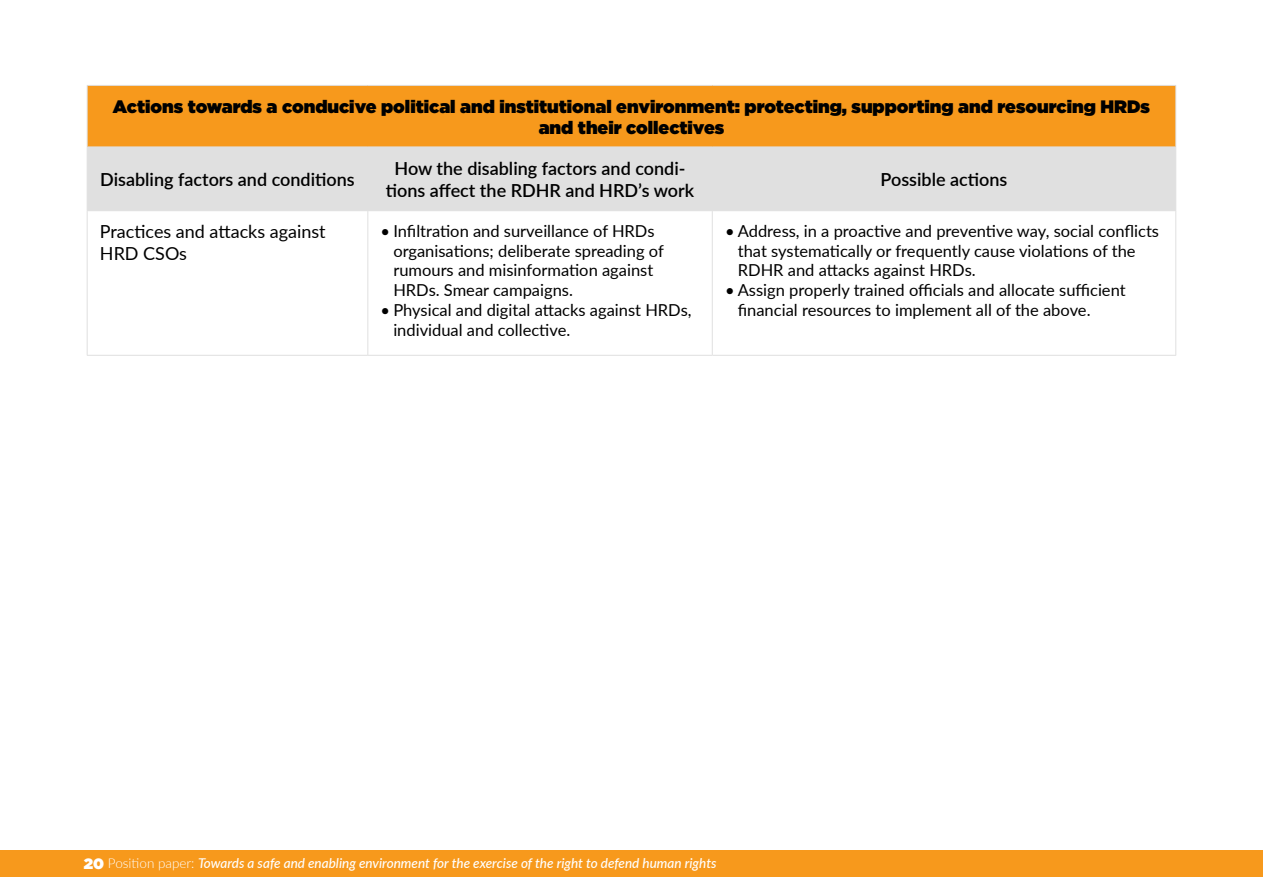
<style>
.page{position:relative;width:1263px;height:893px;background:#fff}
.page>*{position:absolute;margin:0;border:0;box-sizing:border-box;transform-origin:0 0}
.t1{font:900 18px/21.6px "Gotham";color:#000;text-align:center}
.t2{font:600 18px/21.6px "Lato";color:#000;text-align:center}
.t3{font:18px/21.6px "Lato";color:#000}
.t4{font:16.5px/19.8px "Lato";color:#000}
.t5{font:italic 500 13.5px "Lato";color:#fff}
.s1{font-family:"Gotham";font-weight:900;font-style:normal;font-size:15px}
.s2{font-weight:300;font-style:normal}
</style>
<div class="page">
<div style="left:0;top:851px;width:1263px;height:26px;background:#f7991c"></div>
<div style="left:87px;top:85px;width:1089px;height:62px;background:#f7991c"></div>
<div style="left:88px;top:148px;width:1087px;height:62px;background:#e0e0e0"></div>
<hr style="left:87px;top:85px;width:281px;height:1px;background:#e0e0e0">
<hr style="left:87px;top:86px;width:1px;height:61px;background:#e0e0e0">
<hr style="left:368px;top:85px;width:344px;height:1px;background:#e0e0e0">
<hr style="left:712px;top:85px;width:464px;height:1px;background:#e0e0e0">
<hr style="left:1175px;top:86px;width:1px;height:61px;background:#e0e0e0">
<hr style="left:87px;top:147px;width:281px;height:1px;background:#e0e0e0">
<hr style="left:87px;top:147px;width:1px;height:63px;background:#e0e0e0">
<hr style="left:368px;top:147px;width:344px;height:1px;background:#e0e0e0">
<hr style="left:367px;top:147px;width:1px;height:63px;background:#e0e0e0">
<hr style="left:712px;top:147px;width:464px;height:1px;background:#e0e0e0">
<hr style="left:712px;top:147px;width:1px;height:63px;background:#e0e0e0">
<hr style="left:1175px;top:147px;width:1px;height:63px;background:#e0e0e0">
<hr style="left:87px;top:210px;width:281px;height:1px;background:#e0e0e0">
<hr style="left:87px;top:211px;width:1px;height:144px;background:#e0e0e0">
<hr style="left:368px;top:210px;width:344px;height:1px;background:#e0e0e0">
<hr style="left:367px;top:211px;width:1px;height:144px;background:#e0e0e0">
<hr style="left:712px;top:210px;width:464px;height:1px;background:#e0e0e0">
<hr style="left:712px;top:211px;width:1px;height:144px;background:#e0e0e0">
<hr style="left:1175px;top:211px;width:1px;height:144px;background:#e0e0e0">
<hr style="left:87px;top:355px;width:281px;height:1px;background:#e0e0e0">
<hr style="left:368px;top:355px;width:344px;height:1px;background:#e0e0e0">
<hr style="left:712px;top:355px;width:464px;height:1px;background:#e0e0e0">
<p class="t1" style="left:113px;top:95px;width:1038px">Actions towards a conducive political and institutional environment: protecting, supporting and resourcing HRDs and their collectives</p>
<p class="t2" style="left:100px;top:168px;width:256px">Disabling factors and conditions</p>
<p class="t2" style="left:386px;top:157px;width:310px">How the disabling factors and condi&shy;tions affect the RDHR and HRD’s work</p>
<p class="t2" style="left:881px;top:168px;width:128px">Possible actions</p>
<p class="t3" style="left:100px;top:220px;width:227px">Practices and attacks against<br>HRD CSOs</p>
<p class="t4" style="left:393px;top:220px;width:272px;text-indent:-13px">• Infiltration and surveillance of HRDs organisations; deliberate spreading of rumours and misinformation against HRDs. Smear campaigns.</p>
<p class="t4" style="left:393px;top:299px;width:300px;text-indent:-13px">• Physical and digital attacks against HRDs, individual and collective.</p>
<p class="t4" style="left:738px;top:220px;width:423px;text-indent:-13px">• Address, in a proactive and preventive way, social conflicts that systematically or frequently cause violations of the<br>RDHR and attacks against HRDs.</p>
<p class="t4" style="left:738px;top:280px;width:389px;text-indent:-13px">• Assign properly trained officials and allocate sufficient financial resources to implement all of the above.</p>
<p class="t5" style="left:84px;top:853px;width:634px"><span class="s1">20</span> <span class="s2">Position paper:</span> Towards a safe and enabling environment for the exercise of the right to defend human rights</p>
</div>
